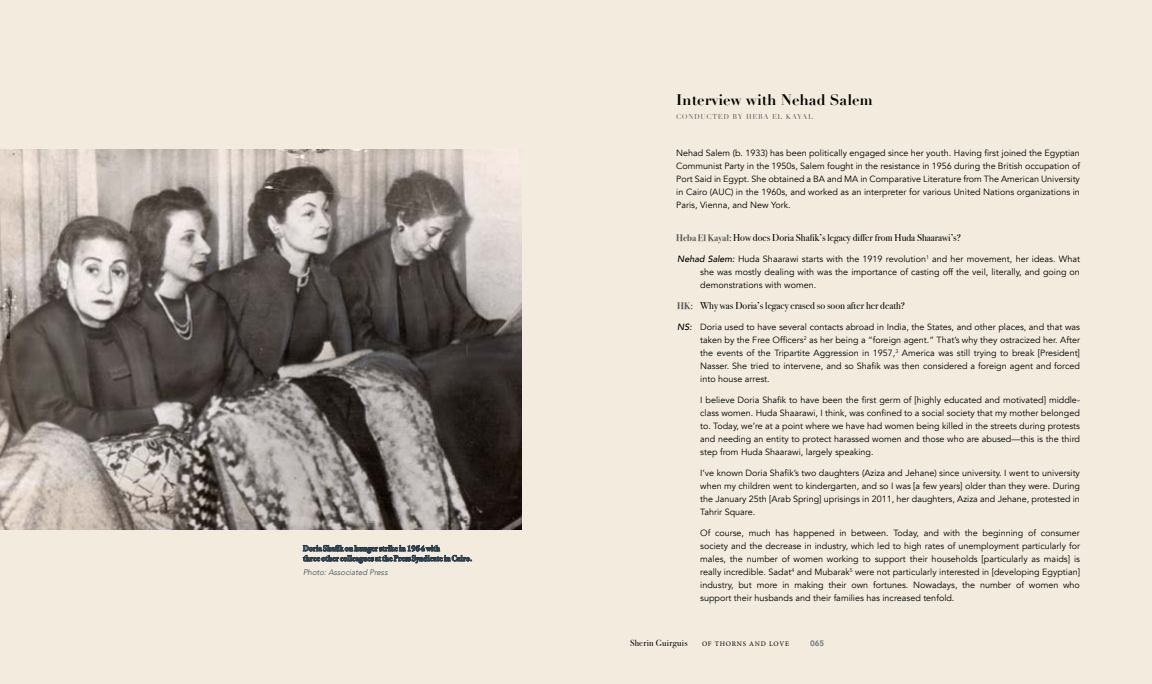
<style>
.page{position:relative;width:1152px;height:684px;background:#f3ecde}
.page>*{position:absolute;margin:0;border:0;box-sizing:border-box;transform-origin:0 0}
.t1{font:700 15px "Didot";color:#000}
.t2{font:10px "Bodoni Svty Two ITCTT";color:#000}
.t3{font:9px/13px "Avenir";color:#000;text-align:justify}
.t4{font:9px "Bodoni Svty Two ITCTT";letter-spacing:.03em;color:#000}
.t5{font:italic 300 8px "Avenir";color:#314d5a}
.t6{font:900 8px "Avenir";color:#808285}
.t7{font:7px "Didot";letter-spacing:.1em;color:#58595b}
.t8{font:7px "Minion Pro";letter-spacing:.11em;color:#000}
.s1{font-weight:700;font-size:9.5px;color:#58595b}
.s2{font-weight:500;font-style:italic}
</style>
<div class="page">
<img style="left:0;top:150px;width:522px;height:380px">
<svg style="left:303px;top:545px;width:169px;height:19px"></svg>
<p class="t5" style="left:303px;top:568px;width:86px">Photo: Associated Press</p>
<h1 class="t1" style="left:676px;top:90px;width:198px">Interview with Nehad Salem</h1>
<p class="t7" style="left:676px;top:112px;width:138px">CONDUCTED BY HEBA EL KAYAL</p>
<p class="t3" style="left:676px;top:147px;width:405px">Nehad Salem (b. 1933) has been politically engaged since her youth. Having first joined the Egyptian Communist Party in the 1950s, Salem fought in the resistance in 1956 during the British occupation of Port Said in Egypt. She obtained a BA and MA in Comparative Literature from The American University in Cairo (AUC) in the 1960s, and worked as an interpreter for various United Nations organizations in Paris, Vienna, and New York.</p>
<p class="t2" style="left:676px;top:230px;width:286px"><span class="s1">Heba El Kayal:</span> How does Doria Shafik’s legacy differ from Huda Shaarawi’s?</p>
<p class="t3" style="left:700px;top:253px;width:381px;text-indent:-23px"><span class="s2">Nehad Salem:</span> Huda Shaarawi starts with the 1919 revolution<sup>1</sup> and her movement, her ideas. What she was mostly dealing with was the importance of casting off the veil, literally, and going on demonstrations with women.</p>
<p class="t2" style="left:677px;top:298px;width:229px"><span class="s1">HK:</span> Why was Doria’s legacy erased so soon after her death?</p>
<p class="t3" style="left:700px;top:321px;width:381px;text-indent:-23px"><span class="s2">NS:</span> Doria used to have several contacts abroad in India, the States, and other places, and that was taken by the Free Officers<sup>2</sup> as her being a “foreign agent.” That’s why they ostracized her. After the events of the Tripartite Aggression in 1957,<sup>3</sup> America was still trying to break [President] Nasser. She tried to intervene, and so Shafik was then considered a foreign agent and forced into house arrest.</p>
<p class="t3" style="left:700px;top:394px;width:381px">I believe Doria Shafik to have been the first germ of [highly educated and motivated] middle&shy;class women. Huda Shaarawi, I think, was confined to a social society that my mother belonged to. Today, we’re at a point where we have had women being killed in the streets during protests and needing an entity to protect harassed women and those who are abused—this is the third step from Huda Shaarawi, largely speaking.</p>
<p class="t3" style="left:700px;top:467px;width:381px">I’ve known Doria Shafik’s two daughters (Aziza and Jehane) since university. I went to university when my children went to kindergarten, and so I was [a few years] older than they were. During the January 25th [Arab Spring] uprisings in 2011, her daughters, Aziza and Jehane, protested in Tahrir Square.</p>
<p class="t3" style="left:700px;top:527px;width:381px">Of course, much has happened in between. Today, and with the beginning of consumer society and the decrease in industry, which led to high rates of unemployment particularly for males, the number of women working to support their households [particularly as maids] is really incredible. Sadat<sup>4</sup> and Mubarak<sup>5</sup> were not particularly interested in [developing Egyptian] industry, but more in making their own fortunes. Nowadays, the number of women who support their husbands and their families has increased tenfold.</p>
<p class="t4" style="left:630px;top:635px;width:59px">Sherin Guirguis</p>
<p class="t8" style="left:702px;top:639px;width:89px">OF THORNS AND LOVE</p>
<p class="t6" style="left:810px;top:636px;width:16px">065</p>
</div>
